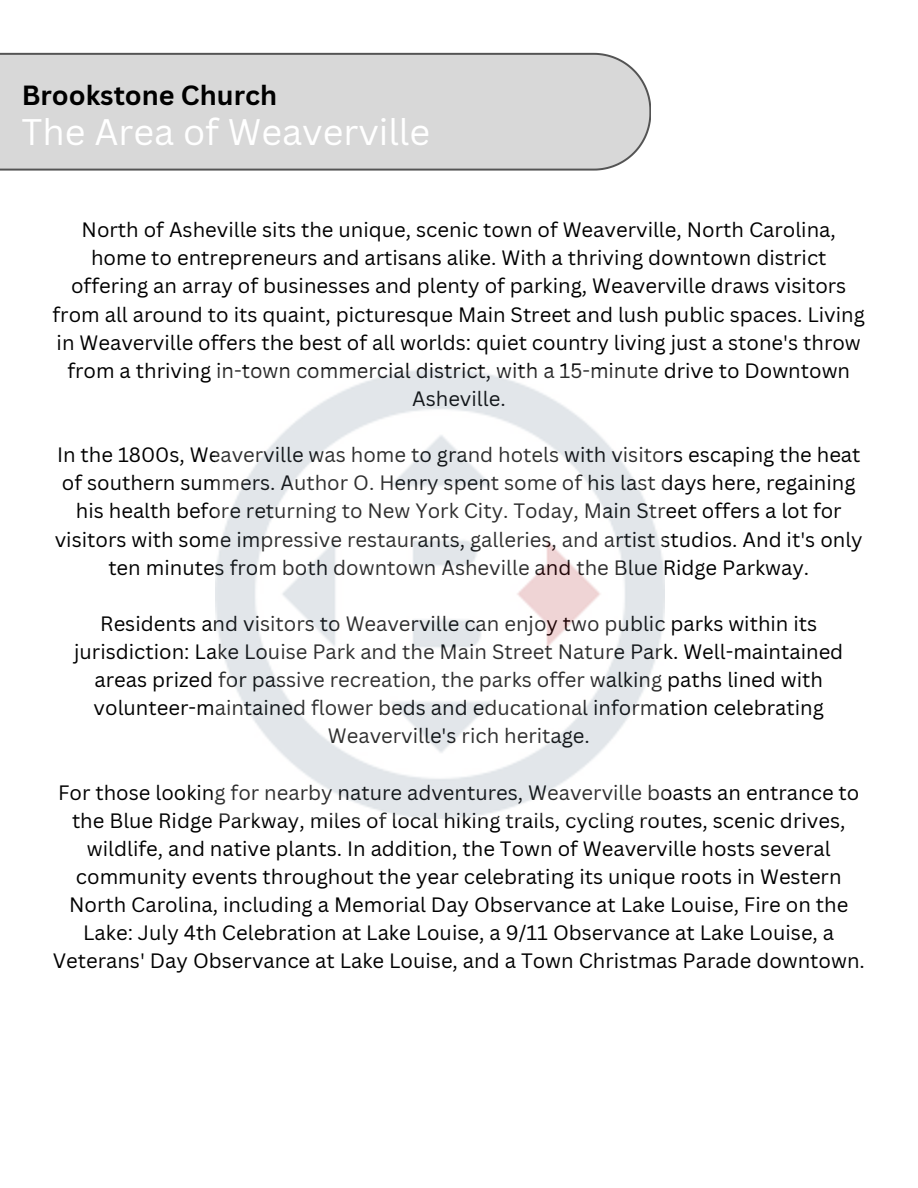
<style>
.page{position:relative;width:918px;height:1188px;background:#fff}
.page>*{position:absolute;margin:0;border:0;box-sizing:border-box;transform-origin:0 0}
.t1{font:36px "Canva Sans";color:#fff}
.t2{font:700 27px "Canva Sans";color:#000}
.t3{font:20.25px/28.2px "Canva Sans";color:#000;text-align:center}
</style>
<div class="page">
<div style="left:0;top:53px;width:651px;height:118px;background:#d8d8d8"></div>
<img style="left:215px;top:370px;width:449px;height:448px">
<p class="t2" style="left:22px;top:77px;width:257px">Brookstone Church</p>
<p class="t1" style="left:22px;top:107px;width:410px">The Area of Weaverville</p>
<p class="t3" style="left:53px;top:215px;width:814px">North of Asheville sits the unique, scenic town of Weaverville, North Carolina, home to entrepreneurs and artisans alike. With a thriving downtown district offering an array of businesses and plenty of parking, Weaverville draws visitors from all around to its quaint, picturesque Main Street and lush public spaces. Living in Weaverville offers the best of all worlds: quiet country living just a stone's throw from a thriving in-town commercial district, with a 15-minute drive to Downtown Asheville.</p>
<h2 class="t3" style="left:55px;top:440px;width:810px">In the 1800s, Weaverville was home to grand hotels with visitors escaping the heat of southern summers. Author O. Henry spent some of his last days here, regaining his health before returning to New York City. Today, Main Street offers a lot for visitors with some impressive restaurants, galleries, and artist studios. And it's only ten minutes from both downtown Asheville and the Blue Ridge Parkway.</h2>
<h1 class="t3" style="left:74px;top:609px;width:771px">Residents and visitors to Weaverville can enjoy two public parks within its jurisdiction: Lake Louise Park and the Main Street Nature Park. Well-maintained areas prized for passive recreation, the parks offer walking paths lined with volunteer-maintained flower beds and educational information celebrating Weaverville's rich heritage.</h1>
<p class="t3" style="left:53px;top:778px;width:814px">For those looking for nearby nature adventures, Weaverville boasts an entrance to the Blue Ridge Parkway, miles of local hiking trails, cycling routes, scenic drives, wildlife, and native plants. In addition, the Town of Weaverville hosts several community events throughout the year celebrating its unique roots in Western North Carolina, including a Memorial Day Observance at Lake Louise, Fire on the Lake: July 4th Celebration at Lake Louise, a 9/11 Observance at Lake Louise, a Veterans' Day Observance at Lake Louise, and a Town Christmas Parade downtown.</p>
</div>
